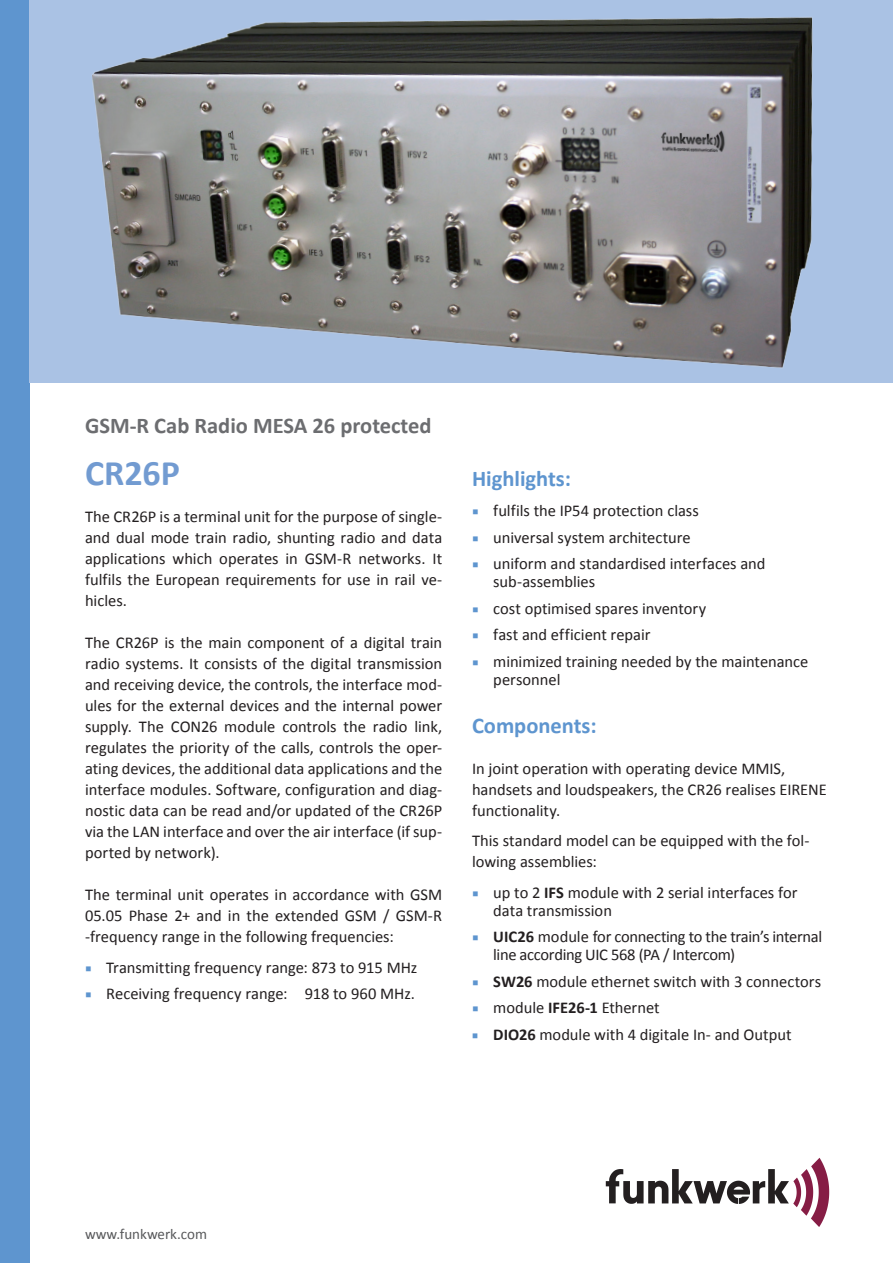
<style>
.page{position:relative;width:893px;height:1263px;background:#fff}
.page>*{position:absolute;margin:0;border:0;box-sizing:border-box;transform-origin:0 0}
.t1{font:700 36px "Calibri";color:#729bd1}
.t2{font:700 22.5px "Calibri";color:#6c6d70}
.t3{font:700 22.5px "Calibri";color:#5e95cf}
.t4{font:16.5px/21px "Calibri";letter-spacing:-.005em;color:#231f20}
.t5{font:15px "Calibri";color:#57585a}
.s1{font-family:"Minion Pro";color:#5e95cf}
.s2{font-weight:700}
</style>
<div class="page">
<div style="left:0;top:0;width:30px;height:1263px;background:#5e95cf"></div>
<svg style="left:606px;top:1158px;width:223px;height:69px"></svg>
<div style="left:30px;top:0;width:863px;height:383px;background:#aac2e4"></div>
<img style="left:92px;top:17px;width:721px;height:351px">
<h2 class="t2" style="left:85px;top:411px;width:348px">GSM-R Cab Radio MESA 26 protected</h2>
<h1 class="t1" style="left:85px;top:450px;width:96px">CR26P</h1>
<p class="t4" style="left:85px;top:506px;width:359px;text-align:justify">The CR26P is a terminal unit for the purpose of single&shy;and dual mode train radio, shunting radio and data applications which operates in GSM-R networks. It fulfils the European requirements for use in rail ve&shy;hicles.</p>
<p class="t4" style="left:85px;top:632px;width:359px;text-align:justify">The CR26P is the main component of a digital train radio systems. It consists of the digital transmission and receiving device, the controls, the interface mod&shy;ules for the external devices and the internal power supply. The CON26 module controls the radio link, regulates the priority of the calls, controls the oper&shy;ating devices, the additional data applications and the interface modules. Software, configuration and diag&shy;nostic data can be read and/or updated of the CR26P via the LAN interface and over the air interface (if sup&shy;ported by network).</p>
<p class="t4" style="left:85px;top:884px;width:359px;text-align:justify">The terminal unit operates in accordance with GSM 05.05 Phase 2+ and in the extended GSM / GSM-R -frequency range in the following frequencies:</p>
<p class="t4" style="left:85px;top:957px;width:334px"><span class="s1">■</span> Transmitting frequency range: 873 to 915 MHz</p>
<p class="t4" style="left:85px;top:983px;width:331px"><span class="s1">■</span> Receiving frequency range: 918 to 960 MHz.</p>
<h2 class="t3" style="left:472px;top:464px;width:101px">Highlights:</h2>
<p class="t4" style="left:472px;top:500px;width:228px"><span class="s1">■</span> fulfils the IP54 protection class</p>
<p class="t4" style="left:472px;top:527px;width:220px"><span class="s1">■</span> universal system architecture</p>
<p class="t4" style="left:493px;top:555px;width:274px;line-height:18px;text-indent:-21px"><span class="s1">■</span> uniform and standardised interfaces and sub-assemblies</p>
<p class="t4" style="left:472px;top:598px;width:236px"><span class="s1">■</span> cost optimised spares inventory</p>
<p class="t4" style="left:472px;top:624px;width:180px"><span class="s1">■</span> fast and efficient repair</p>
<p class="t4" style="left:493px;top:652px;width:317px;line-height:18px;text-indent:-21px"><span class="s1">■</span> minimized training needed by the maintenance personnel</p>
<h2 class="t3" style="left:472px;top:711px;width:126px">Components:</h2>
<p class="t4" style="left:472px;top:758px;width:356px">In joint operation with operating device MMIS, handsets and loudspeakers, the CR26 realises EIRENE functionality.</p>
<p class="t4" style="left:472px;top:830px;width:339px">This standard model can be equipped with the fol&shy;lowing assemblies:</p>
<p class="t4" style="left:493px;top:883px;width:306px;line-height:18px;text-indent:-21px"><span class="s1">■</span> up to 2 <span class="s2">IFS</span> module with 2 serial interfaces for data transmission</p>
<p class="t4" style="left:493px;top:928px;width:330px;line-height:18px;text-indent:-21px"><span class="s1">■</span> <span class="s2">UIC26</span> module for connecting to the train’s internal line according UIC 568 (PA / Intercom)</p>
<p class="t4" style="left:472px;top:971px;width:351px"><span class="s1">■</span> <span class="s2">SW26</span> module ethernet switch with 3 connectors</p>
<p class="t4" style="left:472px;top:997px;width:189px"><span class="s1">■</span> module <span class="s2">IFE26-1</span> Ethernet</p>
<p class="t4" style="left:472px;top:1024px;width:321px"><span class="s1">■</span> <span class="s2">DIO26</span> module with 4 digitale In- and Output</p>
<p class="t5" style="left:85px;top:1224px;width:123px">www.funkwerk.com</p>
</div>
